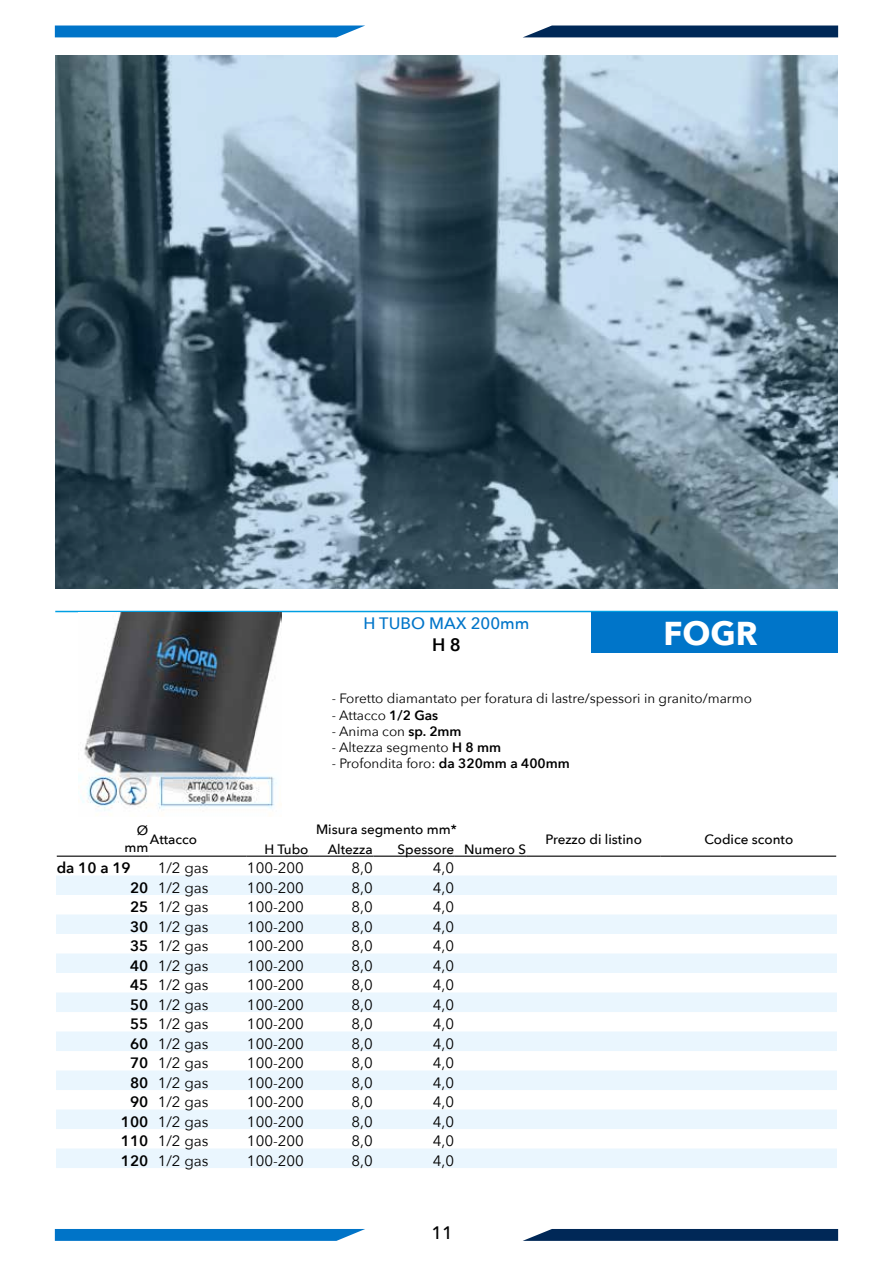
<style>
.page{position:relative;width:893px;height:1263px;background:#fff}
.page>*{position:absolute;margin:0;border:0;box-sizing:border-box;transform-origin:0 0}
.t1{font:700 33px "Avenir Next";color:#fff}
.t2{font:500 18px "Avenir Next";color:#000}
.t3{font:600 18px "Avenir Next";color:#000}
.t4{font:500 16.5px "Avenir Next";color:#0075c9}
.t5{font:15px "Avenir Next";color:#000}
.t6{font:600 15px "Avenir Next";color:#000}
.t7{font:13.5px "Avenir Next";color:#000}
.t8{font:500 13.5px/16.2px "Avenir Next";color:#000;text-align:right}
.s1{font-weight:600}
</style>
<div class="page">
<div style="left:55px;top:26px;width:309px;height:11px;background:#0074c8"></div>
<div style="left:524px;top:26px;width:314px;height:11px;background:#002857"></div>
<svg style="left:55px;top:1229px;width:310px;height:12px;background:#0d7bca"></svg>
<svg style="left:523px;top:1229px;width:315px;height:12px;background:#0d3360"></svg>
<hr style="left:55px;top:611px;width:783px;height:1px;background:#009fe3">
<img style="left:78px;top:613px;width:204px;height:198px">
<div style="left:591px;top:612px;width:247px;height:41px;background:#0075c9"></div>
<svg style="left:56px;top:875px;width:781px;height:293px;fill:#eaf6fe"></svg>
<hr style="left:57px;top:856px;width:92px;height:1px;background:#000">
<hr style="left:149px;top:856px;width:97px;height:1px;background:#000">
<hr style="left:246px;top:856px;width:63px;height:1px;background:#000">
<hr style="left:309px;top:856px;width:65px;height:1px;background:#000">
<hr style="left:374px;top:856px;width:81px;height:1px;background:#000">
<hr style="left:455px;top:856px;width:72px;height:1px;background:#000">
<hr style="left:527px;top:856px;width:134px;height:1px;background:#000">
<hr style="left:661px;top:856px;width:175px;height:1px;background:#000">
<img style="left:55px;top:55px;width:783px;height:534px">
<p class="t4" style="left:363px;top:609px;width:167px">H TUBO MAX 200mm</p>
<p class="t3" style="left:432px;top:629px;width:30px">H 8</p>
<h1 class="t1" style="left:663px;top:605px;width:96px">FOGR</h1>
<p class="t8" style="left:124px;top:822px;width:25px">Ø mm</p>
<p class="t8" style="left:150px;top:830px;width:49px">Attacco</p>
<p class="t7" style="left:332px;top:687px;width:422px">- Foretto diamantato per foratura di lastre/spessori in granito/marmo</p>
<p class="t7" style="left:332px;top:703px;width:108px">- Attacco <span class="s1">1/2 Gas</span></p>
<p class="t7" style="left:332px;top:720px;width:131px">- Anima con <span class="s1">sp. 2mm</span></p>
<p class="t7" style="left:332px;top:736px;width:171px">- Altezza segmento <span class="s1">H 8 mm</span></p>
<p class="t7" style="left:332px;top:752px;width:240px">- Profondita foro: <span class="s1">da 320mm a 400mm</span></p>
<p class="t8" style="left:316px;top:821px;width:142px">Misura segmento mm*</p>
<p class="t8" style="left:264px;top:840px;width:46px">H Tubo</p>
<p class="t8" style="left:328px;top:840px;width:47px">Altezza</p>
<p class="t8" style="left:397px;top:840px;width:130px">Spessore Numero S</p>
<p class="t8" style="left:546px;top:830px;width:98px">Prezzo di listino</p>
<p class="t8" style="left:704px;top:830px;width:90px">Codice sconto</p>
<p class="t6" style="left:57px;top:855px;width:75px">da 10 a 19</p>
<p class="t5" style="left:158px;top:855px;width:52px">1/2 gas</p>
<p class="t5" style="left:247px;top:855px;width:58px">100-200</p>
<p class="t5" style="left:351px;top:855px;width:23px">8,0</p>
<p class="t5" style="left:433px;top:855px;width:23px">4,0</p>
<p class="t5" style="left:130px;top:875px;width:80px"><span class="s1">20</span> 1/2 gas</p>
<p class="t5" style="left:247px;top:875px;width:58px">100-200</p>
<p class="t5" style="left:351px;top:875px;width:23px">8,0</p>
<p class="t5" style="left:433px;top:875px;width:23px">4,0</p>
<p class="t5" style="left:130px;top:894px;width:80px"><span class="s1">25</span> 1/2 gas</p>
<p class="t5" style="left:247px;top:894px;width:58px">100-200</p>
<p class="t5" style="left:351px;top:894px;width:23px">8,0</p>
<p class="t5" style="left:433px;top:894px;width:23px">4,0</p>
<p class="t5" style="left:130px;top:914px;width:80px"><span class="s1">30</span> 1/2 gas</p>
<p class="t5" style="left:247px;top:914px;width:58px">100-200</p>
<p class="t5" style="left:351px;top:914px;width:23px">8,0</p>
<p class="t5" style="left:433px;top:914px;width:23px">4,0</p>
<p class="t5" style="left:130px;top:933px;width:80px"><span class="s1">35</span> 1/2 gas</p>
<p class="t5" style="left:247px;top:933px;width:58px">100-200</p>
<p class="t5" style="left:351px;top:933px;width:23px">8,0</p>
<p class="t5" style="left:433px;top:933px;width:23px">4,0</p>
<p class="t5" style="left:130px;top:953px;width:80px"><span class="s1">40</span> 1/2 gas</p>
<p class="t5" style="left:247px;top:953px;width:58px">100-200</p>
<p class="t5" style="left:351px;top:953px;width:23px">8,0</p>
<p class="t5" style="left:433px;top:953px;width:23px">4,0</p>
<p class="t5" style="left:130px;top:972px;width:80px"><span class="s1">45</span> 1/2 gas</p>
<p class="t5" style="left:247px;top:972px;width:58px">100-200</p>
<p class="t5" style="left:351px;top:972px;width:23px">8,0</p>
<p class="t5" style="left:433px;top:972px;width:23px">4,0</p>
<p class="t5" style="left:130px;top:992px;width:80px"><span class="s1">50</span> 1/2 gas</p>
<p class="t5" style="left:247px;top:992px;width:58px">100-200</p>
<p class="t5" style="left:351px;top:992px;width:23px">8,0</p>
<p class="t5" style="left:433px;top:992px;width:23px">4,0</p>
<p class="t5" style="left:130px;top:1011px;width:80px"><span class="s1">55</span> 1/2 gas</p>
<p class="t5" style="left:247px;top:1011px;width:58px">100-200</p>
<p class="t5" style="left:351px;top:1011px;width:23px">8,0</p>
<p class="t5" style="left:433px;top:1011px;width:23px">4,0</p>
<p class="t5" style="left:130px;top:1031px;width:80px"><span class="s1">60</span> 1/2 gas</p>
<p class="t5" style="left:247px;top:1031px;width:58px">100-200</p>
<p class="t5" style="left:351px;top:1031px;width:23px">8,0</p>
<p class="t5" style="left:433px;top:1031px;width:23px">4,0</p>
<p class="t5" style="left:130px;top:1050px;width:80px"><span class="s1">70</span> 1/2 gas</p>
<p class="t5" style="left:247px;top:1050px;width:58px">100-200</p>
<p class="t5" style="left:351px;top:1050px;width:23px">8,0</p>
<p class="t5" style="left:433px;top:1050px;width:23px">4,0</p>
<p class="t5" style="left:130px;top:1070px;width:80px"><span class="s1">80</span> 1/2 gas</p>
<p class="t5" style="left:247px;top:1070px;width:58px">100-200</p>
<p class="t5" style="left:351px;top:1070px;width:23px">8,0</p>
<p class="t5" style="left:433px;top:1070px;width:23px">4,0</p>
<p class="t5" style="left:130px;top:1089px;width:80px"><span class="s1">90</span> 1/2 gas</p>
<p class="t5" style="left:247px;top:1089px;width:58px">100-200</p>
<p class="t5" style="left:351px;top:1089px;width:23px">8,0</p>
<p class="t5" style="left:433px;top:1089px;width:23px">4,0</p>
<p class="t5" style="left:121px;top:1109px;width:89px"><span class="s1">100</span> 1/2 gas</p>
<p class="t5" style="left:247px;top:1109px;width:58px">100-200</p>
<p class="t5" style="left:351px;top:1109px;width:23px">8,0</p>
<p class="t5" style="left:433px;top:1109px;width:23px">4,0</p>
<p class="t5" style="left:121px;top:1128px;width:89px"><span class="s1">110</span> 1/2 gas</p>
<p class="t5" style="left:247px;top:1128px;width:58px">100-200</p>
<p class="t5" style="left:351px;top:1128px;width:23px">8,0</p>
<p class="t5" style="left:433px;top:1128px;width:23px">4,0</p>
<p class="t5" style="left:121px;top:1148px;width:89px"><span class="s1">120</span> 1/2 gas</p>
<p class="t5" style="left:247px;top:1148px;width:58px">100-200</p>
<p class="t5" style="left:351px;top:1148px;width:23px">8,0</p>
<p class="t5" style="left:433px;top:1148px;width:23px">4,0</p>
<p class="t2" style="left:431px;top:1218px;width:23px">11</p>
</div>
